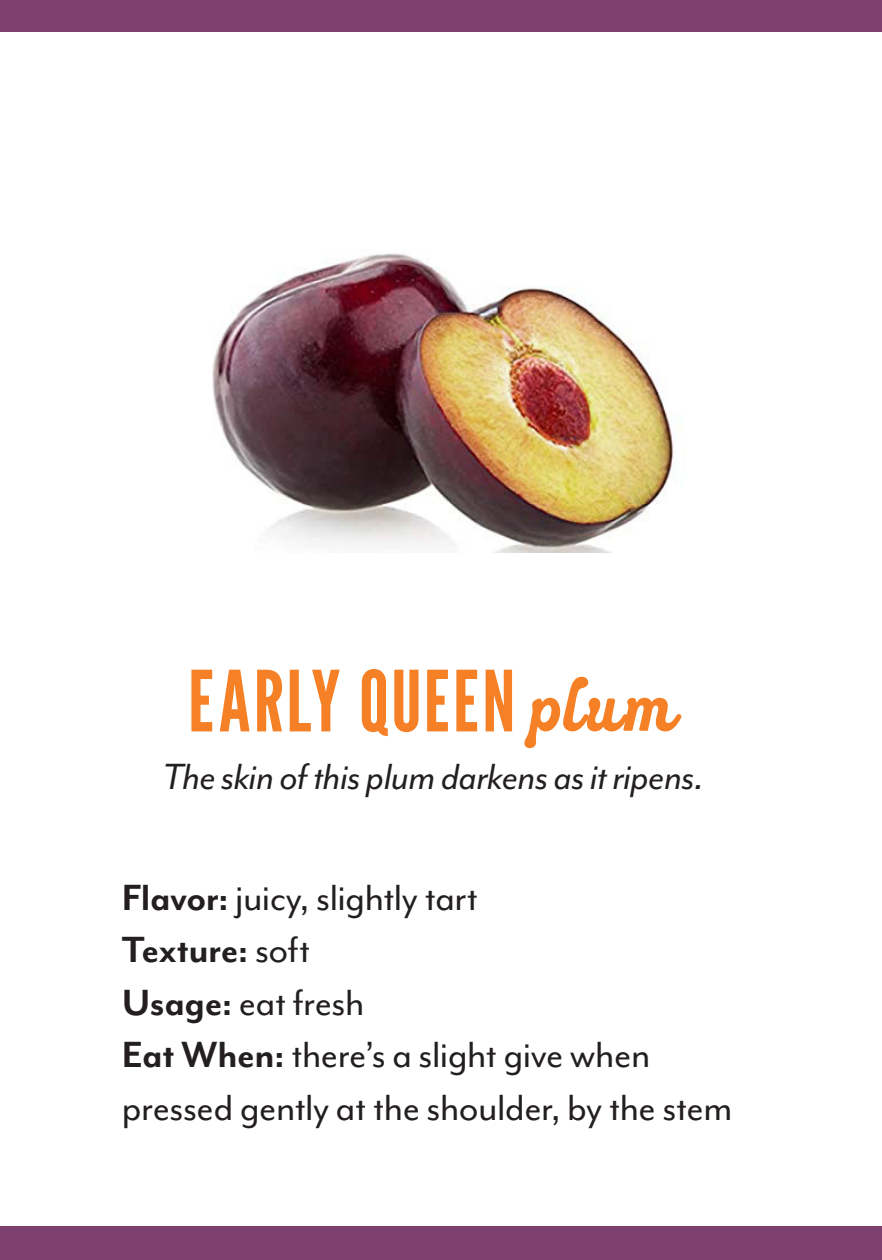
<style>
.page{position:relative;width:882px;height:1260px;background:#fff}
.page>*{position:absolute;margin:0;border:0;box-sizing:border-box;transform-origin:0 0}
.Citrus_Name{font:84px "League Gothic";letter-spacing:.025em;color:#f58026}
.Paragraph{font:42px/52.5px "Mr Eaves Mod OT";letter-spacing:-.015em;color:#231f20}
.Paragraph-2{font:italic 42px "Mr Eaves Mod OT";letter-spacing:-.01em;color:#231f20}
.Paragraph-3{font:700 42px "Mr Eaves Mod OT";letter-spacing:-.015em;color:#231f20}
.s1{font-family:"BN Rendall Script Cursive";font-size:70px}
.s2{font-weight:700}
.s3{font-weight:400}
</style>
<div class="page">
<div style="left:0;top:1227px;width:882px;height:33px;background:#7d406e"></div>
<div style="left:0;top:0;width:882px;height:32px;background:#7d406e"></div>
<img style="left:212px;top:253px;width:462px;height:299px">
<p class="Citrus_Name" style="left:188px;top:643px;width:492px">EARLY QUEEN <span class="s1">plum</span></p>
<p class="Paragraph-2" style="left:163px;top:754px;width:543px">The skin of this plum darkens as it ripens.</p>
<p class="Paragraph" style="left:122px;top:871px;width:358px"><span class="s2">Flavor:</span> juicy, slightly tart</p>
<p class="Paragraph-3" style="left:122px;top:926px;width:190px">Texture: <span class="s3">soft</span></p>
<p class="Paragraph" style="left:122px;top:976px;width:244px"><span class="s2">Usage:</span> eat fresh</p>
<p class="Paragraph" style="left:122px;top:1028px;width:612px"><span class="s2">Eat When:</span> there’s a slight give when pressed gently at the shoulder, by the stem</p>
</div>
